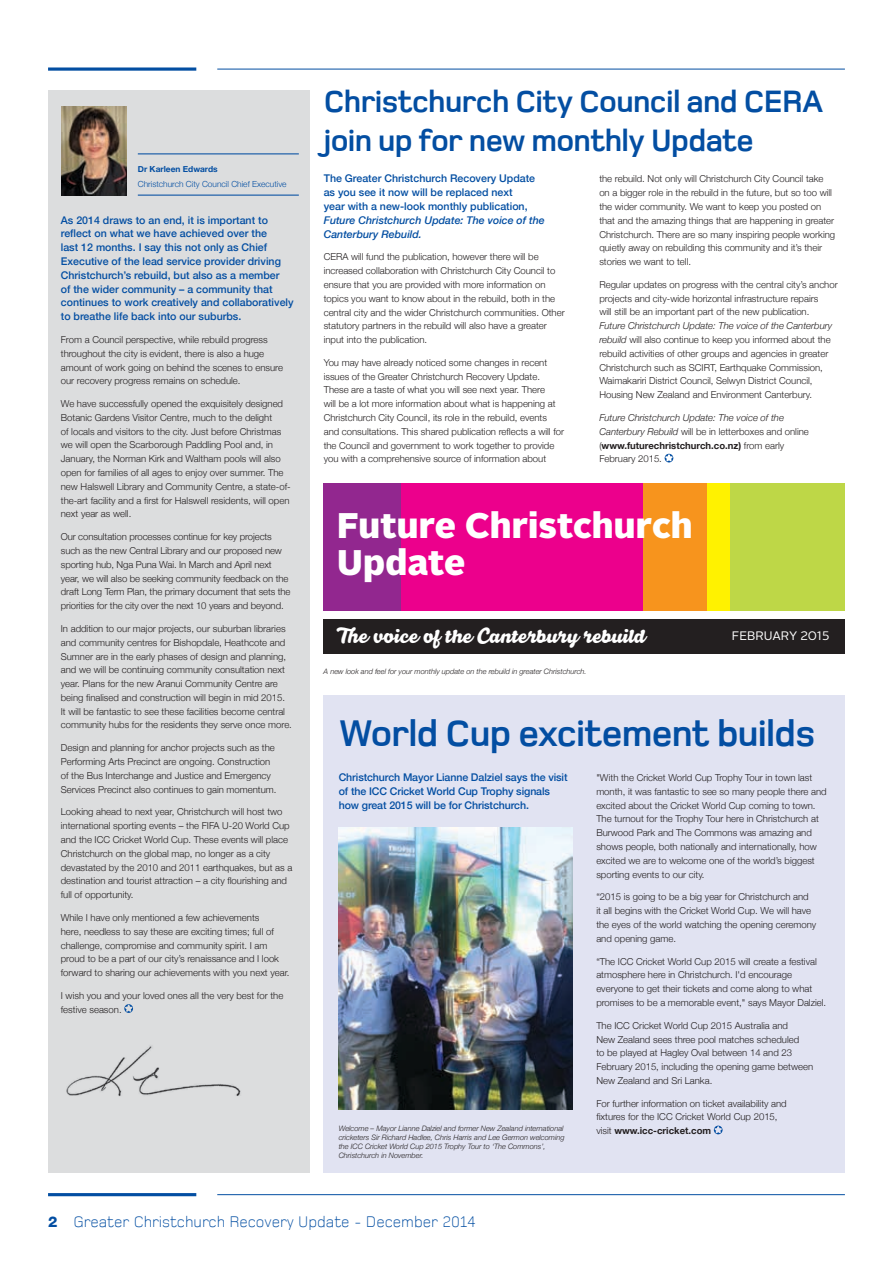
<style>
.page{position:relative;width:893px;height:1263px;background:#fff}
.page>*{position:absolute;margin:0;border:0;box-sizing:border-box;transform-origin:0 0}
.t1{font:700 38.25px "Foundry Monoline";letter-spacing:-.02em;color:#034ea2}
.t2{font:900 35.55px/36.9px "Alright Sans";letter-spacing:-.005em;color:#fff}
.t3{font:700 31.8px/38.2px "Foundry Monoline";letter-spacing:-.02em;color:#034ea2}
.t4{font:22.5px "Santelilight";color:#fff}
.t5{font:300 15.9px "Foundry Monoline";color:#034ea2}
.t6{font:12.3px "Alright Sans";color:#fff}
.t7{font:500 10.65px/13.8px "Helvetica Neue";color:#034ea2}
.t8{font:italic 500 10.65px/13.8px "Helvetica Neue";color:#034ea2}
.t9{font:300 9.6px/13.8px "Helvetica Neue";color:#231f20}
.t10{font:italic 300 9.6px/13.8px "Helvetica Neue";color:#231f20}
.t11{font:700 9.6px "Helvetica Neue";color:#231f20}
.t12{font:300 8.4px "Helvetica Neue";color:#034ea2}
.t13{font:700 8.4px "Helvetica Neue";color:#034ea2}
.t14{font:italic 300 7.35px/8.9px "Helvetica Neue";color:#231f20}
.s1{font-style:italic}
.s2{font-style:normal}
.s3{font-weight:700;font-style:normal}
.s4{font-weight:300}
.s5{font-family:"Helvetica Neue LT Std";font-weight:800;font-size:14.85px}
</style>
<div class="page">
<hr style="left:48px;top:1193px;width:148px;height:3px;background:#034ea2">
<hr style="left:217px;top:1194px;width:628px;height:1px;background:#034ea2">
<svg style="left:48px;top:67px;width:148px;height:4px"></svg>
<hr style="left:217px;top:69px;width:628px;height:1px;background:#034ea2">
<svg style="left:665px;top:454px;width:8px;height:8px"></svg>
<div style="left:48px;top:90px;width:261px;height:1083px;background:#dcddde"></div>
<img style="left:61px;top:106px;width:65px;height:89px">
<hr style="left:138px;top:195px;width:161px;height:1px;background:#034ea2">
<hr style="left:138px;top:153px;width:161px;height:1px;background:#034ea2">
<svg style="left:124px;top:1004px;width:9px;height:9px"></svg>
<img style="left:66px;top:1046px;width:175px;height:50px">
<div style="left:324px;top:695px;width:521px;height:478px;background:#e1e3f2"></div>
<svg style="left:714px;top:1125px;width:9px;height:9px"></svg>
<img style="left:339px;top:828px;width:233px;height:282px">
<div style="left:491px;top:619px;width:199px;height:35px;background:#231f20"></div>
<div style="left:324px;top:619px;width:245px;height:35px;background:#231f20"></div>
<div style="left:725px;top:619px;width:120px;height:35px;background:#231f20"></div>
<div style="left:682px;top:619px;width:60px;height:35px;background:#231f20"></div>
<div style="left:324px;top:483px;width:199px;height:128px;background:#92278f"></div>
<div style="left:401px;top:483px;width:262px;height:128px;background:#ec008c"></div>
<div style="left:680px;top:483px;width:165px;height:128px;background:#fff200"></div>
<div style="left:643px;top:483px;width:64px;height:128px;background:#f7941d"></div>
<div style="left:731px;top:483px;width:114px;height:128px;background:#bed747"></div>
<p class="t13" style="left:138px;top:163px;width:81px">Dr Karleen Edwards</p>
<p class="t12" style="left:138px;top:177px;width:150px">Christchurch City Council Chief Executive</p>
<p class="t7" style="left:61px;top:212px;width:234px">As 2014 draws to an end, it is important to reflect on what we have achieved over the<br>last 12 months. I say this not only as Chief Executive of the lead service provider driving Christchurch’s rebuild, but also as a member<br>of the wider community – a community that continues to work creatively and collaboratively to breathe life back into our suburbs.</p>
<p class="t9" style="left:61px;top:332px;width:224px">From a Council perspective, while rebuild progress throughout the city is evident, there is also a huge amount of work going on behind the scenes to ensure our recovery progress remains on schedule.</p>
<p class="t9" style="left:61px;top:396px;width:231px">We have successfully opened the exquisitely designed Botanic Gardens Visitor Centre, much to the delight<br>of locals and visitors to the city. Just before Christmas we will open the Scarborough Paddling Pool and, in January, the Norman Kirk and Waltham pools will also open for families of all ages to enjoy over summer. The new Halswell Library and Community Centre, a state-of&shy;the-art facility and a first for Halswell residents, will open next year as well.</p>
<p class="t9" style="left:61px;top:529px;width:231px">Our consultation processes continue for key projects such as the new Central Library and our proposed new sporting hub, Nga Puna Wai. In March and April next year, we will also be seeking community feedback on the draft Long Term Plan, the primary document that sets the priorities for the city over the next 10 years and beyond.</p>
<p class="t9" style="left:61px;top:621px;width:233px">In addition to our major projects, our suburban libraries and community centres for Bishopdale, Heathcote and Sumner are in the early phases of design and planning, and we will be continuing community consultation next year. Plans for the new Aranui Community Centre are being finalised and construction will begin in mid 2015.<br>It will be fantastic to see these facilities become central community hubs for the residents they serve once more.</p>
<p class="t9" style="left:61px;top:740px;width:217px">Design and planning for anchor projects such as the Performing Arts Precinct are ongoing. Construction of the Bus Interchange and Justice and Emergency Services Precinct also continues to gain momentum.</p>
<p class="t9" style="left:61px;top:804px;width:233px">Looking ahead to next year, Christchurch will host two international sporting events – the FIFA U-20 World Cup and the ICC Cricket World Cup. These events will place Christchurch on the global map, no longer as a city devastated by the 2010 and 2011 earthquakes, but as a destination and tourist attraction – a city flourishing and full of opportunity.</p>
<p class="t9" style="left:61px;top:910px;width:230px">While I have only mentioned a few achievements<br>here, needless to say these are exciting times; full of challenge, compromise and community spirit. I am proud to be a part of our city’s renaissance and I look forward to sharing our achievements with you next year.</p>
<p class="t9" style="left:61px;top:988px;width:224px">I wish you and your loved ones all the very best for the festive season.</p>
<h3 class="t3" style="left:324px;top:83px;width:501px">Christchurch City Council and CERA join up for new monthly Update</h3>
<p class="t7" style="left:324px;top:171px;width:213px">The Greater Christchurch Recovery Update as you see it now will be replaced next year with a new-look monthly publication,</p>
<p class="t8" style="left:324px;top:213px;width:223px">Future Christchurch Update: The voice of the<br>Canterbury Rebuild.</p>
<p class="t9" style="left:324px;top:249px;width:243px">CERA will fund the publication, however there will be increased collaboration with Christchurch City Council to ensure that you are provided with more information on topics you want to know about in the rebuild, both in the central city and the wider Christchurch communities. Other statutory partners in the rebuild will also have a greater input into the publication.</p>
<p class="t9" style="left:324px;top:355px;width:242px">You may have already noticed some changes in recent issues of the Greater Christchurch Recovery Update.<br>These are a taste of what you will see next year. There<br>will be a lot more information about what is happening at Christchurch City Council, its role in the rebuild, events and consultations. This shared publication reflects a will for the Council and government to work together to provide you with a comprehensive source of information about</p>
<p class="t9" style="left:599px;top:171px;width:237px">the rebuild. Not only will Christchurch City Council take on a bigger role in the rebuild in the future, but so too will the wider community. We want to keep you posted on that and the amazing things that are happening in greater Christchurch. There are so many inspiring people working quietly away on rebuilding this community and it’s their stories we want to tell.</p>
<p class="t9" style="left:599px;top:277px;width:240px">Regular updates on progress with the central city’s anchor projects and city-wide horizontal infrastructure repairs<br>will still be an important part of the new publication.</p>
<p class="t9" style="left:599px;top:318px;width:234px"><span class="s1">Future Christchurch Update: The voice of the Canterbury rebuild</span> will also continue to keep you informed about the rebuild activities of other groups and agencies in greater Christchurch such as SCIRT, Earthquake Commission, Waimakariri District Council, Selwyn District Council, Housing New Zealand and Environment Canterbury.</p>
<p class="t10" style="left:599px;top:410px;width:211px">Future Christchurch Update: The voice of the Canterbury Rebuild <span class="s2">will be in letterboxes and online (</span><span class="s3">www.futurechristchurch.co.nz)</span> <span class="s2">from early February 2015.</span></p>
<h2 class="t2" style="left:337px;top:507px;width:357px">Future Christchurch<br>Update</h2>
<h3 class="t4" style="left:337px;top:620px;width:310px">The voice of the Canterbury rebuild</h3>
<p class="t6" style="left:732px;top:627px;width:99px">FEBRUARY 2015</p>
<p class="t14" style="left:324px;top:666px;width:264px">A new look and feel for your monthly update on the rebuild in greater Christchurch.</p>
<h1 class="t1" style="left:339px;top:713px;width:478px">World Cup excitement builds</h1>
<p class="t7" style="left:339px;top:770px;width:230px">Christchurch Mayor Lianne Dalziel says the visit of the ICC Cricket World Cup Trophy signals how great 2015 will be for Christchurch.</p>
<p class="t9" style="left:596px;top:770px;width:232px">"With the Cricket World Cup Trophy Tour in town last month, it was fantastic to see so many people there and excited about the Cricket World Cup coming to town.<br>The turnout for the Trophy Tour here in Christchurch at Burwood Park and The Commons was amazing and shows people, both nationally and internationally, how excited we are to welcome one of the world’s biggest sporting events to our city.</p>
<p class="t9" style="left:596px;top:889px;width:221px">“2015 is going to be a big year for Christchurch and<br>it all begins with the Cricket World Cup. We will have the eyes of the world watching the opening ceremony and opening game.</p>
<p class="t9" style="left:596px;top:954px;width:231px">“The ICC Cricket World Cup 2015 will create a festival atmosphere here in Christchurch. I'd encourage everyone to get their tickets and come along to what promises to be a memorable event," says Mayor Dalziel.</p>
<p class="t9" style="left:596px;top:1018px;width:218px">The ICC Cricket World Cup 2015 Australia and<br>New Zealand sees three pool matches scheduled<br>to be played at Hagley Oval between 14 and 23<br>February 2015, including the opening game between New Zealand and Sri Lanka.</p>
<p class="t9" style="left:596px;top:1096px;width:192px">For further information on ticket availability and fixtures for the ICC Cricket World Cup 2015,</p>
<p class="t14" style="left:339px;top:1123px;width:226px">Welcome – Mayor Lianne Dalziel and former New Zealand international</p>
<p class="t11" style="left:596px;top:1123px;width:116px"><span class="s4">visit</span> www.icc-cricket.com</p>
<p class="t14" style="left:339px;top:1132px;width:227px">cricketers Sir Richard Hadlee, Chris Harris and Lee Germon welcoming the ICC Cricket World Cup 2015 Trophy Tour to ‘The Commons’,<br>Christchurch in November.</p>
<h3 class="t5" style="left:48px;top:1213px;width:429px"><span class="s5">2</span> Greater Christchurch Recovery Update - December 2014</h3>
</div>
